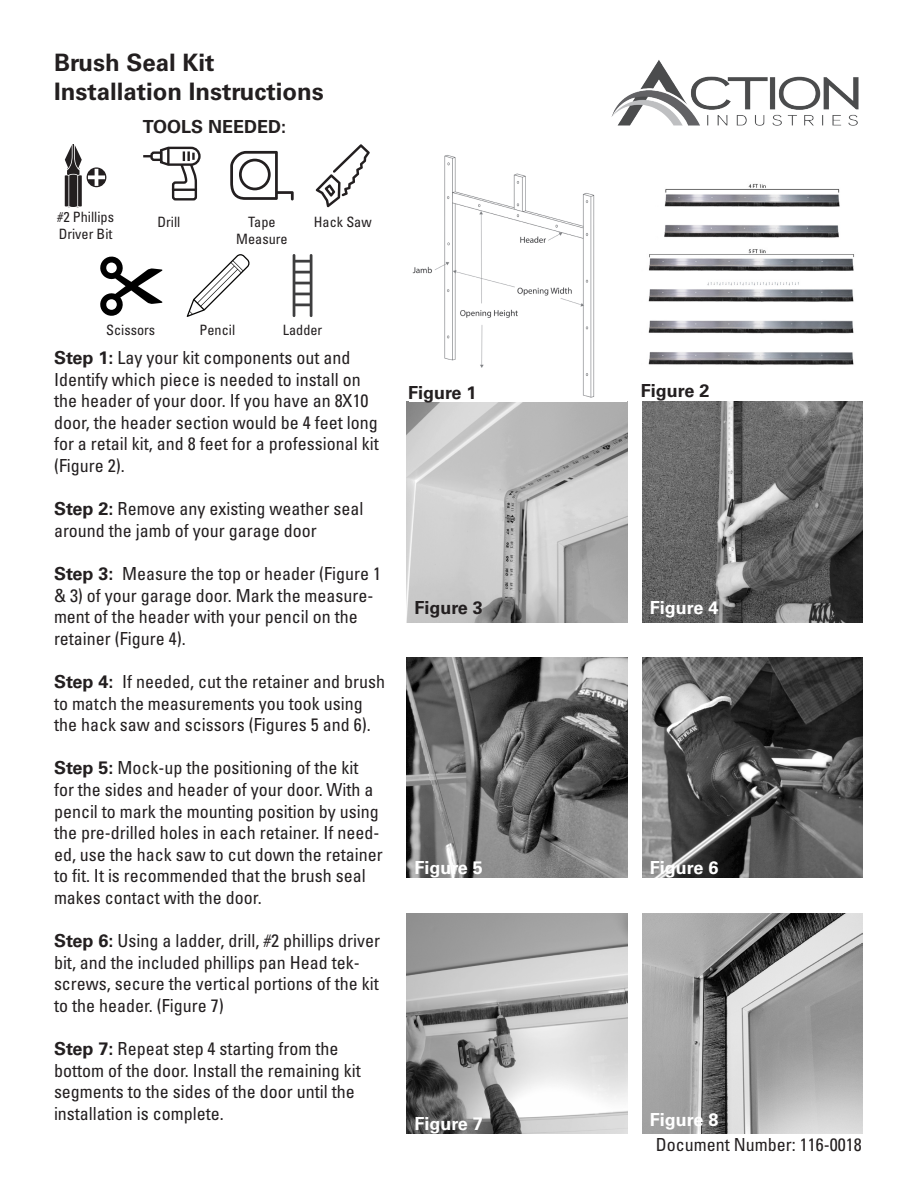
<style>
.page{position:relative;width:918px;height:1188px;background:#fff}
.page>*{position:absolute;margin:0;border:0;box-sizing:border-box;transform-origin:0 0}
.t1{font:700 24px "Univers LT Std";color:#231f20}
.t2{font:condensed 18px/21.6px "Univers LT Std";color:#231f20}
.t3{font:700 18px "Univers LT Std";color:#fff}
.t4{font:700 18px "Univers LT Std";color:#231f20}
.t5{font:condensed 14.25px/17.1px "Univers LT Std";color:#231f20}
.s1{font-weight:700;font-stretch:normal}
</style>
<div class="page">
<svg style="left:143px;top:146px;width:58px;height:55px"></svg>
<svg style="left:187px;top:254px;width:63px;height:63px"></svg>
<svg style="left:230px;top:151px;width:64px;height:49px"></svg>
<svg style="left:293px;top:254px;width:19px;height:63px"></svg>
<svg style="left:316px;top:144px;width:54px;height:63px"></svg>
<svg style="left:65px;top:144px;width:41px;height:64px"></svg>
<svg style="left:100px;top:256px;width:62px;height:60px"></svg>
<img style="left:648px;top:183px;width:206px;height:182px">
<img style="left:407px;top:657px;width:220px;height:221px">
<img style="left:407px;top:913px;width:220px;height:221px">
<img style="left:642px;top:402px;width:221px;height:220px">
<img style="left:407px;top:402px;width:220px;height:220px">
<img style="left:642px;top:657px;width:221px;height:221px">
<img style="left:642px;top:913px;width:221px;height:221px">
<img style="left:412px;top:155px;width:183px;height:243px">
<img style="left:611px;top:60px;width:248px;height:66px">
<p class="t1" style="left:54px;top:49px;width:162px">Brush Seal Kit</p>
<p class="t1" style="left:54px;top:78px;width:271px">Installation Instructions</p>
<p class="t4" style="left:143px;top:116px;width:145px">TOOLS NEEDED:</p>
<p class="t5" style="left:57px;top:208px;width:58px">#2 Phillips<br>Driver Bit</p>
<p class="t5" style="left:157px;top:213px;width:24px">Drill</p>
<p class="t5" style="left:248px;top:213px;width:29px">Tape</p>
<p class="t5" style="left:236px;top:230px;width:53px">Measure</p>
<p class="t5" style="left:314px;top:213px;width:59px">Hack Saw</p>
<p class="t5" style="left:106px;top:321px;width:51px">Scissors</p>
<p class="t5" style="left:200px;top:321px;width:37px">Pencil</p>
<p class="t5" style="left:283px;top:321px;width:41px">Ladder</p>
<p class="t2" style="left:54px;top:347px;width:326px"><span class="s1">Step 1:</span> Lay your kit components out and Identify which piece is needed to install on the header of your door. If you have an 8X10 door, the header section would be 4 feet long for a retail kit, and 8 feet for a professional kit (Figure 2).</p>
<p class="t2" style="left:54px;top:498px;width:311px"><span class="s1">Step 2:</span> Remove any existing weather seal around the jamb of your garage door</p>
<p class="t2" style="left:54px;top:563px;width:329px"><span class="s1">Step 3:</span> Measure the top or header (Figure 1 &amp; 3) of your garage door. Mark the measure&shy;ment of the header with your pencil on the retainer (Figure 4).</p>
<p class="t2" style="left:54px;top:671px;width:333px"><span class="s1">Step 4:</span> If needed, cut the retainer and brush to match the measurements you took using the hack saw and scissors (Figures 5 and 6).</p>
<p class="t2" style="left:54px;top:757px;width:330px"><span class="s1">Step 5:</span> Mock-up the positioning of the kit for the sides and header of your door. With a pencil to mark the mounting position by using the pre-drilled holes in each retainer. If need&shy;ed, use the hack saw to cut down the retainer to fit. It is recommended that the brush seal makes contact with the door.</p>
<p class="t2" style="left:54px;top:930px;width:328px"><span class="s1">Step 6:</span> Using a ladder, drill, #2 phillips driver bit, and the included phillips pan Head tek&shy;screws, secure the vertical portions of the kit to the header. (Figure 7)</p>
<p class="t2" style="left:54px;top:1038px;width:308px"><span class="s1">Step 7:</span> Repeat step 4 starting from the bottom of the door. Install the remaining kit segments to the sides of the door until the installation is complete.</p>
<p class="t4" style="left:408px;top:383px;width:70px">Figure 1</p>
<p class="t4" style="left:414px;top:597px;width:70px">Figure 3</p>
<p class="t4" style="left:641px;top:380px;width:70px">Figure 2</p>
<p class="t3" style="left:650px;top:597px;width:70px">Figure 4</p>
<p class="t3" style="left:414px;top:857px;width:70px">Figure 5</p>
<p class="t3" style="left:650px;top:857px;width:70px">Figure 6</p>
<p class="t3" style="left:414px;top:1113px;width:70px">Figure 7</p>
<p class="t3" style="left:650px;top:1109px;width:70px">Figure 8</p>
<p class="t2" style="left:656px;top:1134px;width:207px">Document Number: 116-0018</p>
</div>
